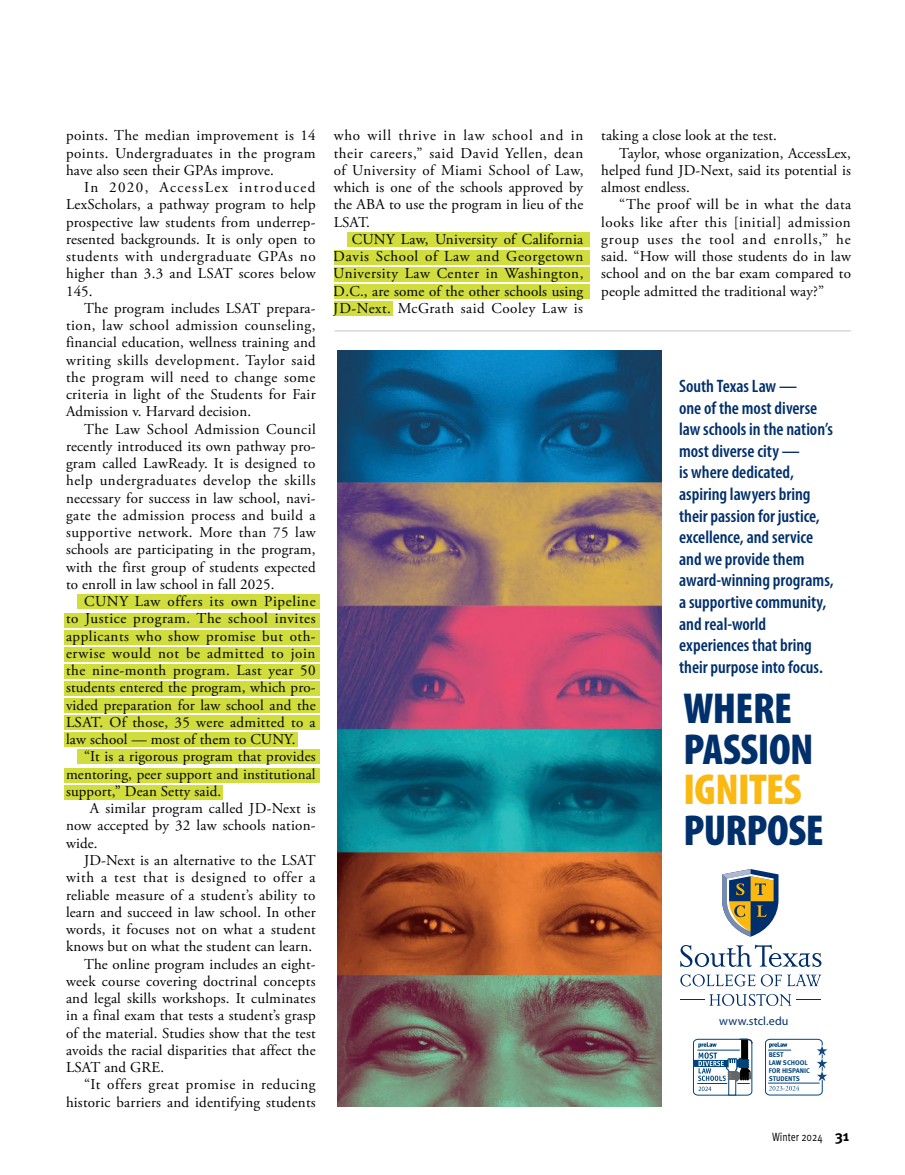
<style>
.page{position:relative;width:905px;height:1175px;background:#fff}
.page>*{position:absolute;margin:0;border:0;box-sizing:border-box;transform-origin:0 0}
.t1{font:900 condensed 43.5px/40.5px "Myriad Pro";letter-spacing:-.01em;color:#00306b}
.t2{font:900 condensed 43.5px "Myriad Pro";letter-spacing:-.015em;color:#fab811}
.t3{font:600 condensed 18px/21.6px "Myriad Pro";color:#002f6b}
.t4{font:15px/17.2px "Adobe Garamond Pro";letter-spacing:.01em;color:#000;text-align:justify}
.t5{font:15px "Adobe Garamond Pro";letter-spacing:.035em;color:#000}
.t6{font:15px "Adobe Garamond Pro";letter-spacing:.045em;color:#000}
.t7{font:15px "Adobe Garamond Pro";letter-spacing:.06em;color:#000}
.t8{font:12px "Meta Pro Norm";letter-spacing:-.005em;color:#000;scale:.8 1}
.t9{font:12px "Myriad Pro";letter-spacing:.015em;color:#00306b}
.t10{font:700 6.75px/8.1px "Meta Pro";color:#00447c}
.s1{font-family:"Meta Pro";font-weight:700;font-size:15px}
</style>
<div class="page">
<img style="left:338px;top:350px;width:324px;height:756px">
<svg style="left:680px;top:944px;width:141px;height:23px"></svg>
<svg style="left:680px;top:974px;width:141px;height:12px"></svg>
<svg style="left:680px;top:993px;width:141px;height:13px"></svg>
<svg style="left:722px;top:869px;width:56px;height:67px"></svg>
<svg style="left:693px;top:1038px;width:59px;height:57px"></svg>
<svg style="left:765px;top:1038px;width:62px;height:57px"></svg>
<hr style="left:334px;top:330px;width:517px;height:2px;background:#dad9d9">
<div style="left:64px;top:613px;width:255px;height:14px;background:#d0dd3c"></div>
<div style="left:64px;top:630px;width:255px;height:14px;background:#d0dd3c"></div>
<div style="left:64px;top:647px;width:255px;height:14px;background:#d0dd3c"></div>
<div style="left:64px;top:664px;width:255px;height:14px;background:#d0dd3c"></div>
<div style="left:64px;top:681px;width:255px;height:14px;background:#d0dd3c"></div>
<div style="left:64px;top:698px;width:255px;height:14px;background:#d0dd3c"></div>
<div style="left:64px;top:715px;width:255px;height:14px;background:#d0dd3c"></div>
<div style="left:64px;top:732px;width:234px;height:14px;background:#d0dd3c"></div>
<div style="left:77px;top:594px;width:242px;height:14px;background:#d0dd3c"></div>
<div style="left:64px;top:768px;width:255px;height:14px;background:#d0dd3c"></div>
<div style="left:64px;top:785px;width:159px;height:14px;background:#d0dd3c"></div>
<div style="left:77px;top:749px;width:242px;height:15px;background:#d0dd3c"></div>
<div style="left:334px;top:251px;width:255px;height:14px;background:#d0dd3c"></div>
<div style="left:334px;top:268px;width:255px;height:14px;background:#d0dd3c"></div>
<div style="left:334px;top:285px;width:255px;height:14px;background:#d0dd3c"></div>
<div style="left:334px;top:302px;width:59px;height:14px;background:#d0dd3c"></div>
<div style="left:346px;top:232px;width:243px;height:14px;background:#d0dd3c"></div>
<p class="t4" style="left:66px;top:127px;width:251px">points. The median improvement is 14 points. Undergraduates in the program have also seen their GPAs improve.</p>
<p class="t4" style="left:66px;top:179px;width:251px;text-indent:18px">In 2020, AccessLex introduced LexScholars, a pathway program to help prospective law students from underrep&shy;resented backgrounds. It is only open to students with undergraduate GPAs no higher than 3.3 and LSAT scores below 145.</p>
<p class="t4" style="left:66px;top:300px;width:251px;text-indent:18px">The program includes LSAT prepara&shy;tion, law school admission counseling, financial education, wellness training and writing skills development. Taylor said the program will need to change some criteria in light of the Students for Fair Admission v. Harvard decision.</p>
<p class="t4" style="left:66px;top:421px;width:251px;text-indent:18px">The Law School Admission Council recently introduced its own pathway pro&shy;gram called LawReady. It is designed to help undergraduates develop the skills necessary for success in law school, navi&shy;gate the admission process and build a supportive network. More than 75 law schools are participating in the program, with the first group of students expected to enroll in law school in fall 2025.</p>
<p class="t4" style="left:66px;top:593px;width:251px;text-indent:18px">CUNY Law offers its own Pipeline to Justice program. The school invites applicants who show promise but oth&shy;erwise would not be admitted to join the nine-month program. Last year 50 students entered the program, which pro&shy;vided preparation for law school and the LSAT. Of those, 35 were admitted to a law school — most of them to CUNY.</p>
<p class="t4" style="left:66px;top:748px;width:251px;text-indent:18px">“It is a rigorous program that provides mentoring, peer support and institutional support,” Dean Setty said.</p>
<p class="t4" style="left:66px;top:800px;width:251px;text-indent:24px">A similar program called JD-Next is now accepted by 32 law schools nation&shy;wide.</p>
<p class="t4" style="left:84px;top:852px;width:233px">JD-Next is an alternative to the LSAT</p>
<p class="t6" style="left:66px;top:868px;width:251px">with a test that is designed to offer a</p>
<p class="t4" style="left:66px;top:886px;width:251px">reliable measure of a student’s ability to</p>
<p class="t4" style="left:66px;top:904px;width:251px">learn and succeed in law school. In other</p>
<p class="t4" style="left:66px;top:921px;width:251px">words, it focuses not on what a student</p>
<p class="t4" style="left:66px;top:938px;width:248px">knows but on what the student can learn.</p>
<p class="t4" style="left:84px;top:955px;width:233px">The online program includes an eight-</p>
<p class="t4" style="left:66px;top:973px;width:251px">week course covering doctrinal concepts</p>
<p class="t4" style="left:66px;top:990px;width:251px">and legal skills workshops. It culminates</p>
<p class="t4" style="left:66px;top:1007px;width:251px">in a final exam that tests a student’s grasp</p>
<p class="t4" style="left:66px;top:1024px;width:251px">of the material. Studies show that the test</p>
<p class="t4" style="left:66px;top:1042px;width:251px">avoids the racial disparities that affect the</p>
<p class="t4" style="left:66px;top:1059px;width:100px">LSAT and GRE.</p>
<p class="t5" style="left:84px;top:1075px;width:233px">“It offers great promise in reducing</p>
<p class="t4" style="left:66px;top:1093px;width:251px">historic barriers and identifying students</p>
<p class="t4" style="left:333px;top:127px;width:251px">who will thrive in law school and in their careers,” said David Yellen, dean of University of Miami School of Law, which is one of the schools approved by the ABA to use the program in lieu of the LSAT.</p>
<p class="t4" style="left:333px;top:231px;width:251px;text-indent:18px">CUNY Law, University of California Davis School of Law and Georgetown University Law Center in Washington, D.C., are some of the other schools using JD-Next. McGrath said Cooley Law is</p>
<p class="t4" style="left:601px;top:127px;width:177px">taking a close look at the test.</p>
<p class="t4" style="left:619px;top:145px;width:233px">Taylor, whose organization, AccessLex,</p>
<p class="t4" style="left:601px;top:162px;width:251px">helped fund JD-Next, said its potential is</p>
<p class="t4" style="left:601px;top:179px;width:90px">almost endless.</p>
<p class="t4" style="left:619px;top:196px;width:233px">“The proof will be in what the data</p>
<p class="t5" style="left:601px;top:213px;width:251px">looks like after this [initial] admission</p>
<p class="t7" style="left:601px;top:230px;width:251px">group uses the tool and enrolls,” he</p>
<p class="t4" style="left:601px;top:248px;width:251px">said. “How will those students do in law</p>
<p class="t4" style="left:601px;top:265px;width:251px">school and on the bar exam compared to</p>
<p class="t4" style="left:601px;top:283px;width:224px">people admitted the traditional way?”</p>
<p class="t3" style="left:679px;top:375px;width:156px">South Texas Law —<br>one of the most diverse law schools in the nation’s most diverse city —<br>is where dedicated, aspiring lawyers bring their passion for justice, excellence, and service and we provide them award-winning programs, a supportive community, and real-world experiences that bring their purpose into focus.</p>
<h1 class="t1" style="left:683px;top:689px;width:132px">WHERE<br>PASSION</h1>
<h1 class="t2" style="left:683px;top:765px;width:119px">IGNITES</h1>
<h1 class="t1" style="left:683px;top:810px;width:142px">PURPOSE</h1>
<p class="t9" style="left:719px;top:1014px;width:71px">www.stcl.edu</p>
<p class="t10" style="left:768px;top:1049px;width:43px">BEST<br>LAW SCHOOL<br>FOR HISPANIC<br>STUDENTS</p>
<p class="t8" style="left:772px;top:1128px;width:98px">Winter 2024 <span class="s1">31</span></p>
</div>
